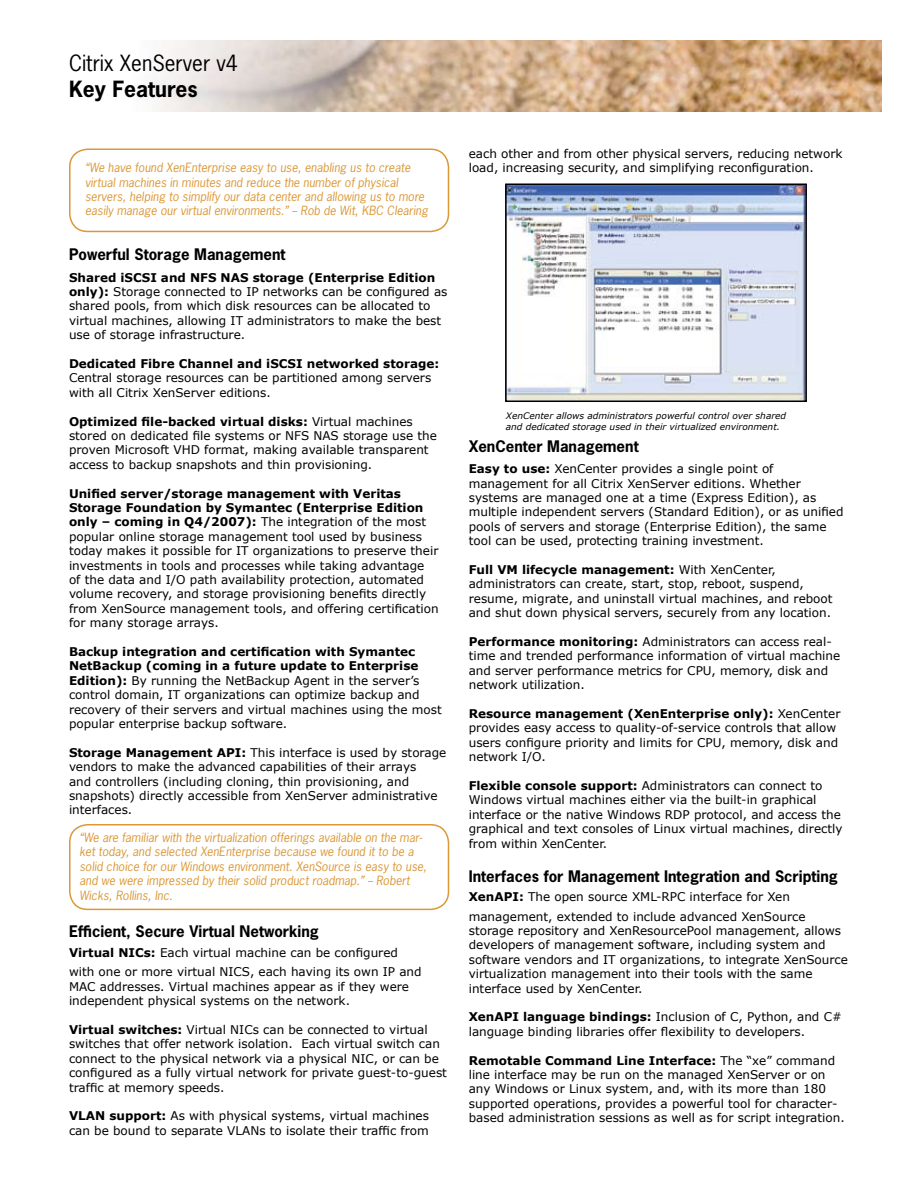
<style>
.page{position:relative;width:918px;height:1188px;background:#fff}
.page>*{position:absolute;margin:0;border:0;box-sizing:border-box;transform-origin:0 0}
.t1{font:21px "News Gothic Std";color:#000}
.t2{font:700 21px "News Gothic Std";color:#000}
.t3{font:700 15px "News Gothic Std";color:#000}
.t4{font:12px/14.4px "Verdana";color:#000}
.t5{font:italic 12px/14.4px "News Gothic Std";color:#db9837}
.t6{font:700 12px "Verdana";color:#000}
.t7{font:italic 9px/10.8px "Verdana";color:#000}
.s1{font-weight:700}
</style>
<div class="page">
<img style="left:152px;top:40px;width:730px;height:71px">
<img style="left:508px;top:186px;width:296px;height:213px">
<div style="left:505px;top:183px;width:302px;height:219px;border:2px solid #000"></div>
<div style="left:69px;top:824px;width:380px;height:86px;border:2px solid #db9837;border-radius:18px"></div>
<div style="left:69px;top:148px;width:380px;height:84px;border:2px solid #db9837;border-radius:18px"></div>
<h1 class="t1" style="left:69px;top:50px;width:170px">Citrix XenServer v4</h1>
<h1 class="t2" style="left:69px;top:75px;width:130px">Key Features</h1>
<p class="t5" style="left:85px;top:161px;width:344px">“We have found XenEnterprise easy to use, enabling us to create virtual machines in minutes and reduce the number of physical servers, helping to simplify our data center and allowing us to more easily manage our virtual environments.” -- Rob de Wit, KBC Clearing</p>
<p class="t3" style="left:69px;top:245px;width:218px">Powerful Storage Management</p>
<p class="t4" style="left:69px;top:270px;width:380px"><span class="s1">Shared iSCSI and NFS NAS storage (Enterprise Edition only):</span> Storage connected to IP networks can be configured as shared pools, from which disk resources can be allocated to virtual machines, allowing IT administrators to make the best use of storage infrastructure.</p>
<p class="t6" style="left:69px;top:356px;width:372px">Dedicated Fibre Channel and iSCSI networked storage:</p>
<p class="t4" style="left:69px;top:370px;width:364px">Central storage resources can be partitioned among servers with all Citrix XenServer editions.</p>
<p class="t4" style="left:69px;top:414px;width:369px"><span class="s1">Optimized file-backed virtual disks:</span> Virtual machines stored on dedicated file systems or NFS NAS storage use the proven Microsoft VHD format, making available transparent access to backup snapshots and thin provisioning.</p>
<p class="t4" style="left:69px;top:486px;width:371px"><span class="s1">Unified server/storage management with Veritas Storage Foundation by Symantec (Enterprise Edition only – coming in Q4/2007):</span> The integration of the most popular online storage management tool used by business today makes it possible for IT organizations to preserve their investments in tools and processes while taking advantage of the data and I/O path availability protection, automated volume recovery, and storage provisioning benefits directly from XenSource management tools, and offering certification for many storage arrays.</p>
<p class="t4" style="left:69px;top:644px;width:374px"><span class="s1">Backup integration and certification with Symantec NetBackup (coming in a future update to Enterprise Edition):</span> By running the NetBackup Agent in the server’s control domain, IT organizations can optimize backup and recovery of their servers and virtual machines using the most popular enterprise backup software.</p>
<p class="t4" style="left:69px;top:745px;width:379px"><span class="s1">Storage Management API:</span> This interface is used by storage vendors to make the advanced capabilities of their arrays<br>and controllers (including cloning, thin provisioning, and snapshots) directly accessible from XenServer administrative interfaces.</p>
<p class="t5" style="left:80px;top:830px;width:349px">“We are familiar with the virtualization offerings available on the mar&shy;ket today, and selected XenEnterprise because we found it to be a solid choice for our Windows environment. XenSource is easy to use, and we were impressed by their solid product roadmap.” -- Robert Wicks, Rollins, Inc.</p>
<p class="t3" style="left:69px;top:922px;width:251px">Efficient, Secure Virtual Networking</p>
<p class="t4" style="left:69px;top:942px;width:354px;line-height:19.5px"><span class="s1">Virtual NICs:</span> Each virtual machine can be configured with one or more virtual NICS, each having its own IP and</p>
<p class="t4" style="left:69px;top:979px;width:342px">MAC addresses. Virtual machines appear as if they were independent physical systems on the network.</p>
<p class="t4" style="left:69px;top:1022px;width:380px"><span class="s1">Virtual switches:</span> Virtual NICs can be connected to virtual switches that offer network isolation. Each virtual switch can connect to the physical network via a physical NIC, or can be configured as a fully virtual network for private guest-to-guest traffic at memory speeds.</p>
<p class="t4" style="left:69px;top:1108px;width:362px"><span class="s1">VLAN support:</span> As with physical systems, virtual machines can be bound to separate VLANs to isolate their traffic from</p>
<p class="t4" style="left:469px;top:146px;width:375px">each other and from other physical servers, reducing network load, increasing security, and simplifying reconfiguration.</p>
<p class="t7" style="left:506px;top:410px;width:282px">XenCenter allows administrators powerful control over shared and dedicated storage used in their virtualized environment.</p>
<p class="t3" style="left:469px;top:436px;width:171px">XenCenter Management</p>
<p class="t4" style="left:469px;top:461px;width:376px"><span class="s1">Easy to use:</span> XenCenter provides a single point of management for all Citrix XenServer editions. Whether systems are managed one at a time (Express Edition), as multiple independent servers (Standard Edition), or as unified pools of servers and storage (Enterprise Edition), the same tool can be used, protecting training investment.</p>
<p class="t4" style="left:469px;top:562px;width:365px"><span class="s1">Full VM lifecycle management:</span> With XenCenter, administrators can create, start, stop, reboot, suspend, resume, migrate, and uninstall virtual machines, and reboot and shut down physical servers, securely from any location.</p>
<p class="t4" style="left:469px;top:634px;width:373px"><span class="s1">Performance monitoring:</span> Administrators can access real&shy;time and trended performance information of virtual machine and server performance metrics for CPU, memory, disk and network utilization.</p>
<p class="t4" style="left:469px;top:706px;width:373px"><span class="s1">Resource management (XenEnterprise only):</span> XenCenter provides easy access to quality-of-service controls that allow users configure priority and limits for CPU, memory, disk and network I/O.</p>
<p class="t4" style="left:469px;top:778px;width:375px"><span class="s1">Flexible console support:</span> Administrators can connect to Windows virtual machines either via the built-in graphical interface or the native Windows RDP protocol, and access the graphical and text consoles of Linux virtual machines, directly from within XenCenter.</p>
<p class="t3" style="left:469px;top:866px;width:371px">Interfaces for Management Integration and Scripting</p>
<p class="t4" style="left:469px;top:887px;width:338px;line-height:19.5px"><span class="s1">XenAPI:</span> The open source XML-RPC interface for Xen management, extended to include advanced XenSource</p>
<p class="t4" style="left:469px;top:923px;width:381px">storage repository and XenResourcePool management, allows developers of management software, including system and software vendors and IT organizations, to integrate XenSource virtualization management into their tools with the same interface used by XenCenter.</p>
<p class="t4" style="left:469px;top:1009px;width:375px"><span class="s1">XenAPI language bindings:</span> Inclusion of C, Python, and C# language binding libraries offer flexibility to developers.</p>
<p class="t4" style="left:469px;top:1053px;width:378px"><span class="s1">Remotable Command Line Interface:</span> The “xe” command line interface may be run on the managed XenServer or on any Windows or Linux system, and, with its more than 180 supported operations, provides a powerful tool for character&shy;based administration sessions as well as for script integration.</p>
</div>
